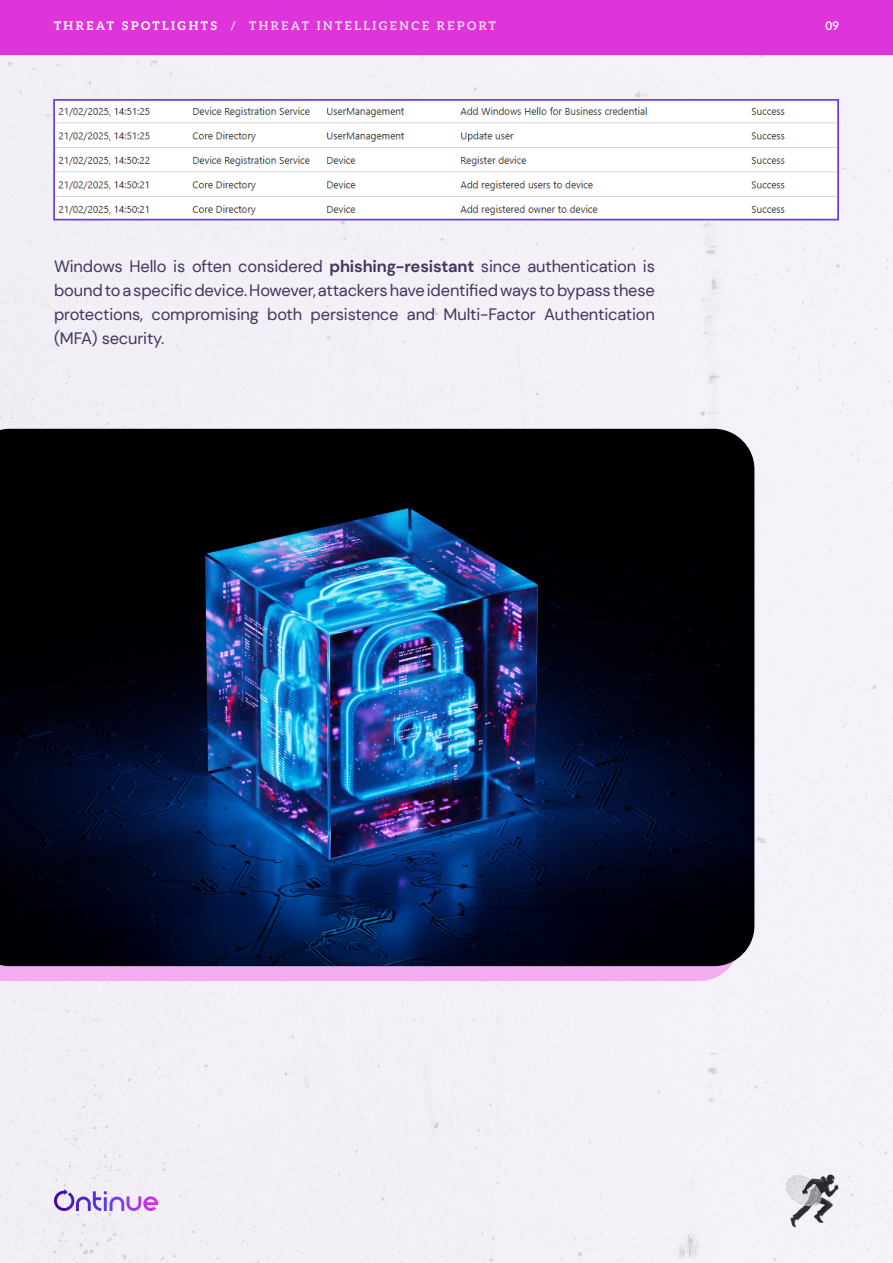
<style>
.page{position:relative;width:893px;height:1263px;background:#fff}
.page>*{position:absolute;margin:0;border:0;box-sizing:border-box;transform-origin:0 0}
.Body_Copy{font:16.5px/24px "DM Sans";letter-spacing:-.01em;color:#43355c;text-align:justify}
.t1{font:600 12px "Aleo";letter-spacing:.2em;color:#e8e6eb}
.t2{font:600 12px "Aleo";color:#fff}
.s1{font-weight:700;color:#fff}
.s2{font-weight:700}
</style>
<div class="page">
<div style="left:0;top:54px;width:893px;height:1209px;background:#f3f0f8"></div>
<div style="left:0;top:0;width:893px;height:54px;background:#df34da"></div>
<img style="left:784px;top:1171px;width:55px;height:57px">
<svg style="left:54px;top:1189px;width:104px;height:22px"></svg>
<img style="left:56px;top:102px;width:780px;height:115px">
<div style="left:53px;top:99px;width:786px;height:121px;border:2px solid #653fee"></div>
<svg style="left:0;top:966px;width:739px;height:15px;background:#efadee"></svg>
<img style="left:0;top:429px;width:754px;height:537px">
<p class="t1" style="left:54px;top:16px;width:444px"><span class="s1">THREAT SPOTLIGHTS</span> / THREAT INTELLIGENCE REPORT</p>
<p class="t2" style="left:825px;top:16px;width:15px">09</p>
<p class="Body_Copy" style="left:54px;top:254px;width:602px">Windows Hello is often considered <span class="s2">phishing-resistant</span> since authentication is bound to a specific device. However, attackers have identified ways to bypass these protections, compromising both persistence and Multi-Factor Authentication (MFA) security.</p>
</div>
